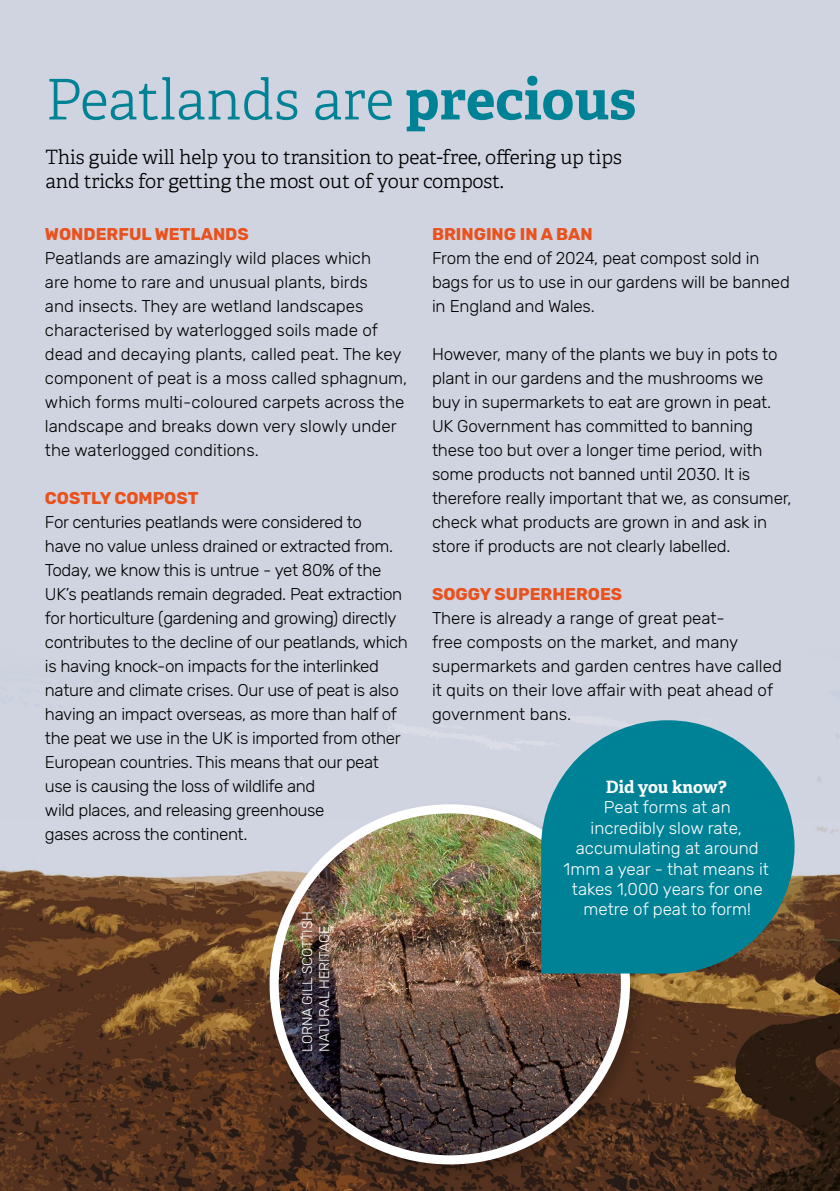
<style>
.page{position:relative;width:840px;height:1191px;background:#fff}
.page>*{position:absolute;margin:0;border:0;box-sizing:border-box;transform-origin:0 0}
.t1{font:300 56px "Adelle";color:#008296}
.t2{font:300 19.8px/23.6px "Adelle";letter-spacing:-.01em;color:#000}
.t3{font:300 17px/24px "Rubik";letter-spacing:-.01em;color:#000}
.t4{font:300 17px/20.4px "Rubik";color:#fff;text-align:center}
.t5{font:700 17px "Rubik";color:#e9511d}
.t6{font:700 17px "Adelle";color:#fff}
.t7{font:300 14px/16.8px "Rubik";letter-spacing:-.01em;color:#fff}
.s1{font-weight:700}
</style>
<div class="page">
<div style="left:0;top:0;width:839px;height:1191px;background:#d0d4e0"></div>
<img style="left:0;top:735px;width:839px;height:456px">
<div style="left:265px;top:800px;width:383px;height:382px;background:#000;opacity:.2"></div>
<img style="left:274px;top:809px;width:351px;height:350px;border-radius:175px">
<div style="left:269px;top:804px;width:360px;height:360px;border:9px solid #fff;border-radius:50%"></div>
<svg style="left:541px;top:720px;width:253px;height:253px;background:#1c8798"></svg>
<h1 class="t1" style="left:45px;top:60px;width:592px">Peatlands are <span class="s1">precious</span></h1>
<p class="t2" style="left:45px;top:145px;width:577px">This guide will help you to transition to peat-free, offering up tips and tricks for getting the most out of your compost.</p>
<p class="t5" style="left:432px;top:224px;width:162px">BRINGING IN A BAN</p>
<p class="t3" style="left:432px;top:247px;width:359px">From the end of 2024, peat compost sold in bags for us to use in our gardens will be banned in England and Wales.</p>
<p class="t3" style="left:432px;top:343px;width:361px">However, many of the plants we buy in pots to plant in our gardens and the mushrooms we buy in supermarkets to eat are grown in peat.<br>UK Government has committed to banning these too but over a longer time period, with some products not banned until 2030. It is therefore really important that we, as consumer, check what products are grown in and ask in store if products are not clearly labelled.</p>
<p class="t5" style="left:432px;top:584px;width:192px">SOGGY SUPERHEROES</p>
<p class="t3" style="left:432px;top:607px;width:351px">There is already a range of great peat-<br>free composts on the market, and many supermarkets and garden centres have called it quits on their love affair with peat ahead of government bans.</p>
<p class="t5" style="left:45px;top:224px;width:205px">WONDERFUL WETLANDS</p>
<p class="t3" style="left:45px;top:247px;width:363px">Peatlands are amazingly wild places which<br>are home to rare and unusual plants, birds<br>and insects. They are wetland landscapes characterised by waterlogged soils made of dead and decaying plants, called peat. The key component of peat is a moss called sphagnum, which forms multi-coloured carpets across the landscape and breaks down very slowly under the waterlogged conditions.</p>
<p class="t5" style="left:45px;top:488px;width:155px">COSTLY COMPOST</p>
<p class="t3" style="left:45px;top:511px;width:364px">For centuries peatlands were considered to<br>have no value unless drained or extracted from.<br>Today, we know this is untrue - yet 80% of the UK’s peatlands remain degraded. Peat extraction for horticulture (gardening and growing) directly contributes to the decline of our peatlands, which is having knock-on impacts for the interlinked nature and climate crises. Our use of peat is also having an impact overseas, as more than half of the peat we use in the UK is imported from other European countries. This means that our peat use is causing the loss of wildlife and<br>wild places, and releasing greenhouse<br>gases across the continent.</p>
<p class="t6" style="left:605px;top:776px;width:122px">Did you know?</p>
<p class="t4" style="left:563px;top:797px;width:207px">Peat forms at an incredibly slow rate, accumulating at around<br>1mm a year - that means it takes 1,000 years for one metre of peat to form!</p>
<p class="t7" style="left:299px;top:1051px;width:142px;rotate:-90deg">LORNA GILL SCOTTISH<br>NATURAL HERITAGE</p>
</div>
